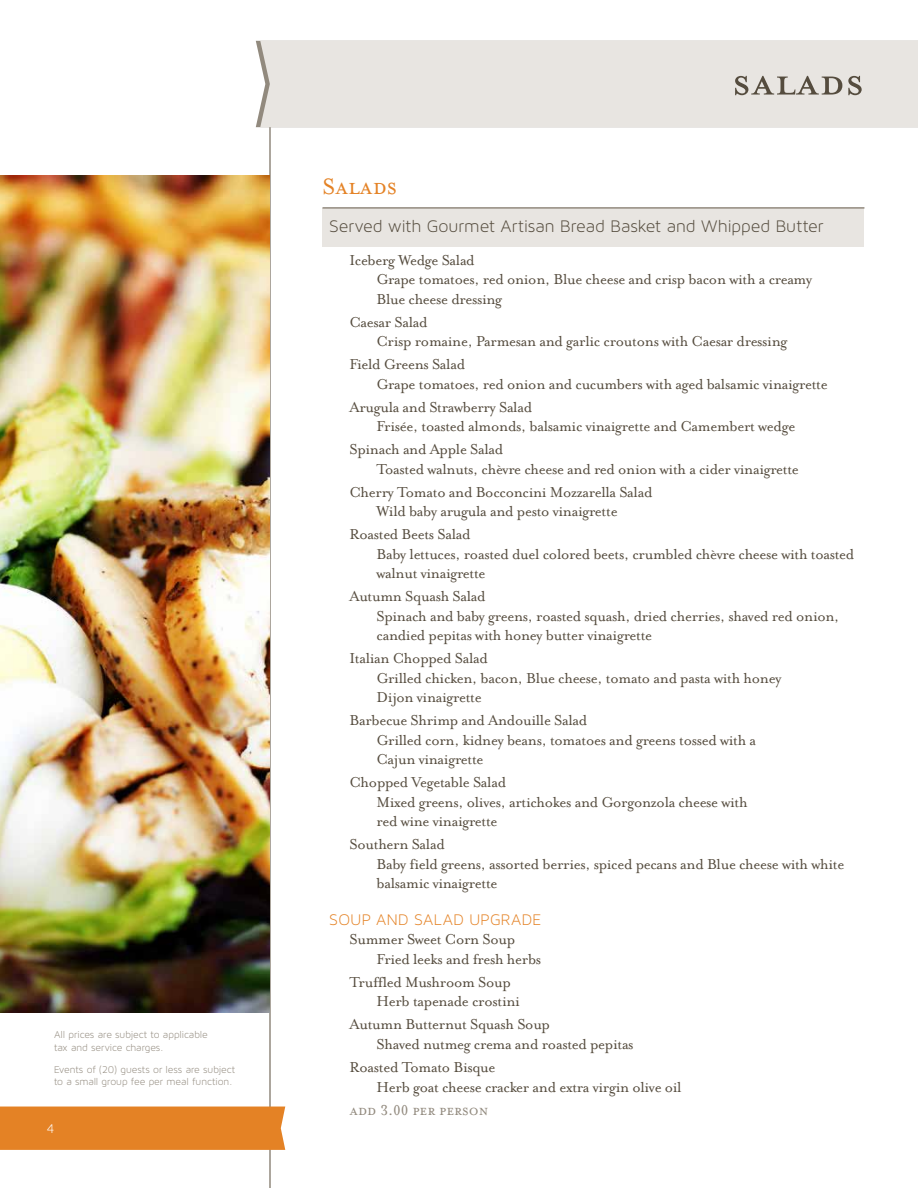
<style>
.page{position:relative;width:918px;height:1188px;background:#fff}
.page>*{position:absolute;margin:0;border:0;box-sizing:border-box;transform-origin:0 0}
.t1{font:54px "Mrs Eaves Petite Caps";color:#554c3e}
.t2{font:25.5px "Mrs Eaves Small Caps";color:#e48225}
.t3{font:18px "Maven Pro Light 300";letter-spacing:-.005em;color:#554c3e}
.t4{font:16.5px/19.5px "Mrs Eaves Roman";letter-spacing:-.02em;color:#554c3e}
.t5{font:16.5px "Maven Pro Light 300";letter-spacing:.02em;color:#e48225}
.t6{font:16.5px "Mrs Eaves Fractions";color:#928a7e}
.t7{font:13.5px "Maven Pro Light 300";color:#fff}
.t8{font:10.5px/12.6px "Maven Pro Light 300";letter-spacing:-.005em;color:#928a7e}
</style>
<div class="page">
<hr style="left:269px;top:0;width:2px;height:1188px;background:#928a7e">
<div style="left:0;top:1107px;width:285px;height:43px;background:#e48225"></div>
<div style="left:262px;top:0;width:16px;height:74px;background:#fff"></div>
<div style="left:260px;top:41px;width:658px;height:86px;background:#e8e5e1"></div>
<div style="left:322px;top:209px;width:542px;height:38px;background:#e8e5e1"></div>
<hr style="left:322px;top:207px;width:542px;height:2px;background:#928a7e">
<img style="left:0;top:176px;width:270px;height:836px">
<p class="t8" style="left:54px;top:1029px;width:155px">All prices are subject to applicable tax and service charges.</p>
<p class="t8" style="left:54px;top:1063px;width:183px">Events of (20) guests or less are subject to a small group fee per meal function.</p>
<p class="t7" style="left:47px;top:1121px;width:9px">4</p>
<h1 class="t1" style="left:732px;top:50px;width:134px">salads</h1>
<h2 class="t2" style="left:322px;top:173px;width:76px">Salads</h2>
<p class="t3" style="left:329px;top:216px;width:496px">Served with Gourmet Artisan Bread Basket and Whipped Butter</p>
<p class="t4" style="left:376px;top:250px;width:437px;text-indent:-27px">Iceberg Wedge Salad<br>Grape tomatoes, red onion, Blue cheese and crisp bacon with a creamy<br>Blue cheese dressing</p>
<p class="t4" style="left:376px;top:312px;width:413px;text-indent:-27px">Caesar Salad<br>Crisp romaine, Parmesan and garlic croutons with Caesar dressing</p>
<p class="t4" style="left:376px;top:355px;width:453px;text-indent:-27px">Field Greens Salad<br>Grape tomatoes, red onion and cucumbers with aged balsamic vinaigrette</p>
<p class="t4" style="left:376px;top:397px;width:420px;text-indent:-27px">Arugula and Strawberry Salad<br>Frisée, toasted almonds, balsamic vinaigrette and Camembert wedge</p>
<p class="t4" style="left:377px;top:440px;width:424px;text-indent:-27px">Spinach and Apple Salad<br>Toasted walnuts, chèvre cheese and red onion with a cider vinaigrette</p>
<p class="t4" style="left:350px;top:482px;width:304px;text-align:center">Cherry Tomato and Bocconcini Mozzarella Salad<br>Wild baby arugula and pesto vinaigrette</p>
<p class="t4" style="left:377px;top:525px;width:479px;text-indent:-27px">Roasted Beets Salad<br>Baby lettuces, roasted duel colored beets, crumbled chèvre cheese with toasted walnut vinaigrette</p>
<p class="t4" style="left:377px;top:587px;width:464px;text-indent:-27px">Autumn Squash Salad<br>Spinach and baby greens, roasted squash, dried cherries, shaved red onion, candied pepitas with honey butter vinaigrette</p>
<p class="t4" style="left:377px;top:649px;width:407px;text-indent:-27px">Italian Chopped Salad<br>Grilled chicken, bacon, Blue cheese, tomato and pasta with honey<br>Dijon vinaigrette</p>
<p class="t4" style="left:377px;top:711px;width:381px;text-indent:-27px">Barbecue Shrimp and Andouille Salad<br>Grilled corn, kidney beans, tomatoes and greens tossed with a<br>Cajun vinaigrette</p>
<p class="t4" style="left:377px;top:773px;width:373px;text-indent:-27px">Chopped Vegetable Salad<br>Mixed greens, olives, artichokes and Gorgonzola cheese with red wine vinaigrette</p>
<p class="t4" style="left:377px;top:835px;width:469px;text-indent:-27px">Southern Salad<br>Baby field greens, assorted berries, spiced pecans and Blue cheese with white balsamic vinaigrette</p>
<p class="t5" style="left:329px;top:911px;width:214px">SOUP AND SALAD UPGRADE</p>
<p class="t4" style="left:377px;top:930px;width:166px;text-indent:-27px">Summer Sweet Corn Soup<br>Fried leeks and fresh herbs</p>
<p class="t4" style="left:377px;top:973px;width:145px;text-indent:-27px">Truffled Mushroom Soup<br>Herb tapenade crostini</p>
<p class="t4" style="left:377px;top:1015px;width:259px;text-indent:-27px">Autumn Butternut Squash Soup<br>Shaved nutmeg crema and roasted pepitas</p>
<p class="t4" style="left:377px;top:1058px;width:307px;text-indent:-27px">Roasted Tomato Bisque<br>Herb goat cheese cracker and extra virgin olive oil</p>
<p class="t6" style="left:350px;top:1101px;width:141px">add 3.00 per person</p>
</div>
